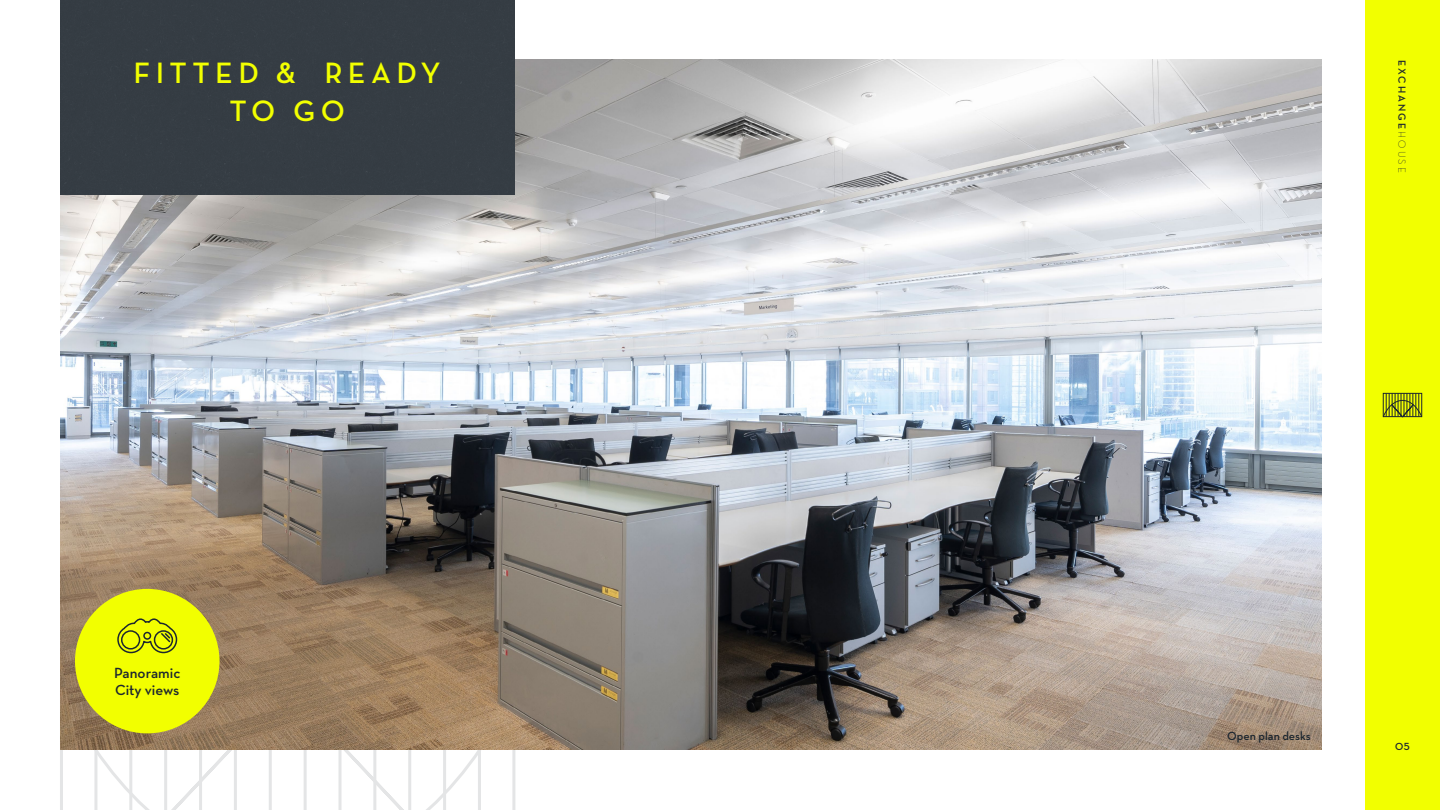
<style>
.page{position:relative;width:1440px;height:810px;background:#fff}
.page>*{position:absolute;margin:0;border:0;box-sizing:border-box;transform-origin:0 0}
.t1{font:700 30px/37.5px "Neutra Disp";letter-spacing:.2em;color:#f2ff00;text-align:center}
.t2{font:600 15px/17.2px "Neutra Text TF";color:#1c262f}
.t3{font:600 12px "Neutra Text TF";color:#1c262f}
.t4{font:700 10.5px "Neutra Disp";letter-spacing:.2em;color:#1c262f}
.s1{font-weight:300}
</style>
<div class="page">
<svg style="left:60px;top:750px;width:456px;height:60px"></svg>
<img style="left:60px;top:60px;width:1262px;height:690px">
<div style="left:60px;top:0;width:454px;height:195px;background:#353c43"></div>
<div style="left:75px;top:589px;width:145px;height:144px;background:#f2ff00;border-radius:50%"></div>
<svg style="left:117px;top:618px;width:61px;height:36px"></svg>
<div style="left:1365px;top:0;width:75px;height:810px;background:#f2ff00"></div>
<svg style="left:1383px;top:393px;width:39px;height:25px"></svg>
<h1 class="t1" style="left:134px;top:55px;width:308px">FITTED &amp; READY<br>TO GO</h1>
<p class="t2" style="left:114px;top:664px;width:68px">Panoramic<br>City views</p>
<p class="t4" style="left:1408px;top:60px;width:114px;rotate:90deg">EXCHANGE<span class="s1">HOUSE</span></p>
<p class="t3" style="left:1227px;top:728px;width:85px">Open plan desks</p>
<p class="t4" style="left:1395px;top:741px;width:16px">05</p>
</div>
